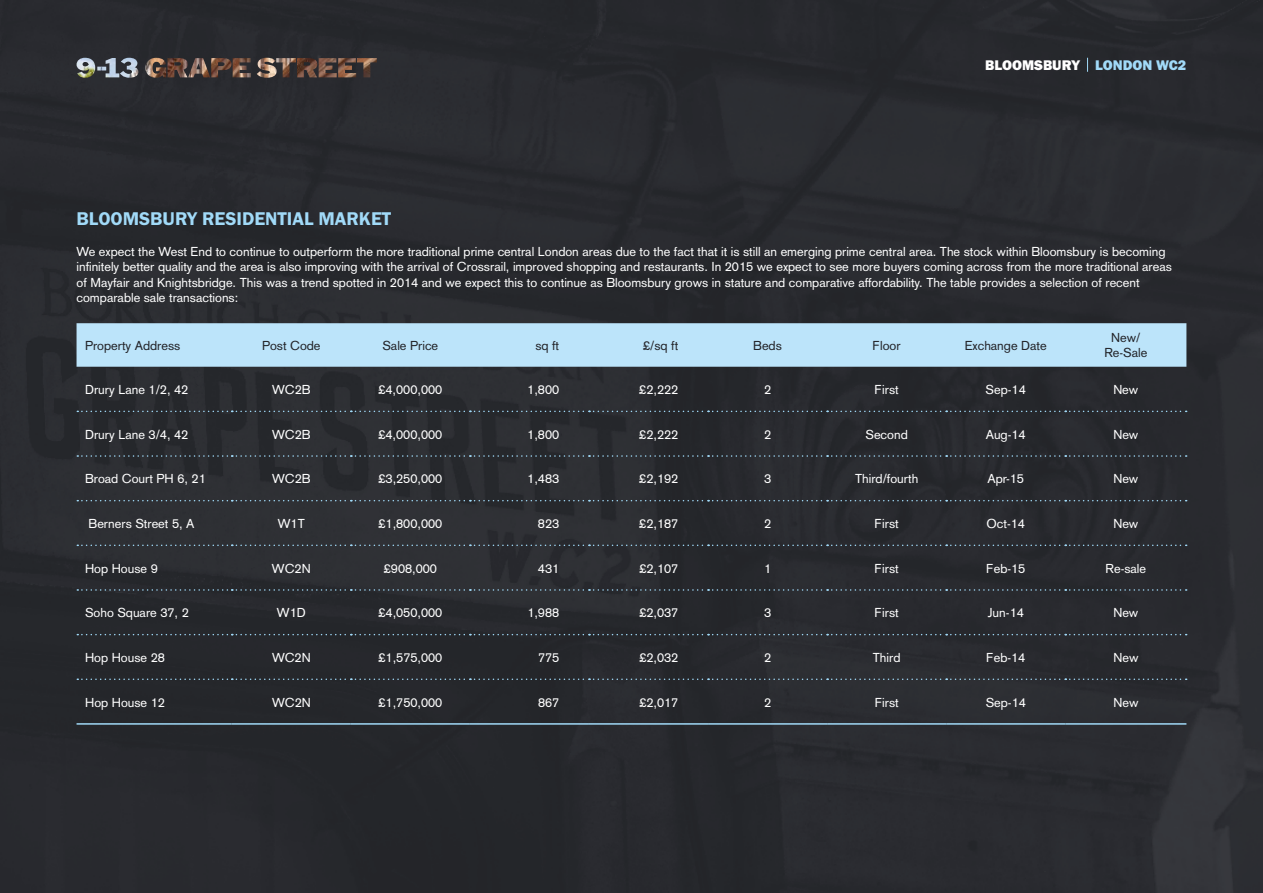
<style>
.page{position:relative;width:1263px;height:893px;background:#292a2f}
.page>*{position:absolute;margin:0;border:0;box-sizing:border-box;transform-origin:0 0}
.t1{font:600 19.05px "Franklin Got T";color:#a1daf8}
.t2{font:14.4px "Franklin Got T Heav";color:#fff}
.t3{font:12.75px/15.3px "Akzidenz Grotesk";color:#fff}
.t4{font:12.75px/15.3px "Akzidenz Grotesk";color:#232429;text-align:center}
.s1{color:#a1daf8}
</style>
<div class="page">
<img style="left:77px;top:58px;width:300px;height:20px">
<svg style="left:1087px;top:58px;width:1px;height:14px"></svg>
<div style="left:77px;top:323px;width:1109px;height:44px;background:#bce4fa"></div>
<hr style="left:77px;top:723px;width:155px;height:2px;background:#a1daf8">
<hr style="left:232px;top:723px;width:119px;height:2px;background:#a1daf8">
<hr style="left:351px;top:723px;width:119px;height:2px;background:#a1daf8">
<hr style="left:470px;top:723px;width:119px;height:2px;background:#a1daf8">
<hr style="left:589px;top:723px;width:119px;height:2px;background:#a1daf8">
<hr style="left:708px;top:723px;width:119px;height:2px;background:#a1daf8">
<hr style="left:827px;top:723px;width:119px;height:2px;background:#a1daf8">
<hr style="left:946px;top:723px;width:119px;height:2px;background:#a1daf8">
<hr style="left:1065px;top:723px;width:121px;height:2px;background:#a1daf8">
<svg style="left:77px;top:411px;width:1110px;height:1px"></svg>
<svg style="left:77px;top:455px;width:1110px;height:2px;background:#3f4b54"></svg>
<svg style="left:77px;top:500px;width:1110px;height:1px"></svg>
<svg style="left:77px;top:545px;width:1110px;height:1px"></svg>
<svg style="left:77px;top:589px;width:1110px;height:2px;background:#3f4b54"></svg>
<svg style="left:77px;top:634px;width:1110px;height:1px"></svg>
<svg style="left:77px;top:678px;width:1110px;height:2px;background:#3e4a53"></svg>
<p class="t2" style="left:985px;top:57px;width:203px">BLOOMSBURY <span class="s1">LONDON WC2</span></p>
<h1 class="t1" style="left:77px;top:208px;width:316px">BLOOMSBURY RESIDENTIAL MARKET</h1>
<p class="t3" style="left:77px;top:244px;width:1097px">We expect the West End to continue to outperform the more traditional prime central London areas due to the fact that it is still an emerging prime central area. The stock within Bloomsbury is becoming infinitely better quality and the area is also improving with the arrival of Crossrail, improved shopping and restaurants. In 2015 we expect to see more buyers coming across from the more traditional areas of Mayfair and Knightsbridge. This was a trend spotted in 2014 and we expect this to continue as Bloomsbury grows in stature and comparative affordability. The table provides a selection of recent comparable sale transactions:</p>
<p class="t4" style="left:85px;top:338px;width:97px">Property Address</p>
<p class="t4" style="left:262px;top:338px;width:60px">Post Code</p>
<p class="t4" style="left:382px;top:338px;width:57px">Sale Price</p>
<p class="t4" style="left:535px;top:338px;width:25px">sq ft</p>
<p class="t4" style="left:643px;top:338px;width:37px">£/sq ft</p>
<p class="t4" style="left:753px;top:338px;width:30px">Beds</p>
<p class="t4" style="left:873px;top:338px;width:30px">Floor</p>
<p class="t4" style="left:965px;top:338px;width:83px">Exchange Date</p>
<p class="t4" style="left:1104px;top:330px;width:44px">New/<br>Re-Sale</p>
<p class="t3" style="left:85px;top:382px;width:105px">Drury Lane 1/2, 42</p>
<p class="t3" style="left:272px;top:382px;width:40px">WC2B</p>
<p class="t3" style="left:378px;top:382px;width:65px">£4,000,000</p>
<p class="t3" style="left:527px;top:382px;width:33px">1,800</p>
<p class="t3" style="left:639px;top:382px;width:40px">£2,222</p>
<p class="t3" style="left:764px;top:382px;width:9px">2</p>
<p class="t3" style="left:875px;top:382px;width:26px">First</p>
<p class="t3" style="left:986px;top:382px;width:42px">Sep-14</p>
<p class="t3" style="left:1113px;top:382px;width:27px">New</p>
<p class="t3" style="left:85px;top:426px;width:105px">Drury Lane 3/4, 42</p>
<p class="t3" style="left:272px;top:426px;width:40px">WC2B</p>
<p class="t3" style="left:378px;top:426px;width:65px">£4,000,000</p>
<p class="t3" style="left:527px;top:426px;width:33px">1,800</p>
<p class="t3" style="left:639px;top:426px;width:40px">£2,222</p>
<p class="t3" style="left:764px;top:426px;width:9px">2</p>
<p class="t3" style="left:865px;top:426px;width:44px">Second</p>
<p class="t3" style="left:986px;top:426px;width:41px">Aug-14</p>
<p class="t3" style="left:1113px;top:426px;width:27px">New</p>
<p class="t3" style="left:85px;top:471px;width:122px">Broad Court PH 6, 21</p>
<p class="t3" style="left:272px;top:471px;width:40px">WC2B</p>
<p class="t3" style="left:378px;top:471px;width:65px">£3,250,000</p>
<p class="t3" style="left:527px;top:471px;width:33px">1,483</p>
<p class="t3" style="left:639px;top:471px;width:40px">£2,192</p>
<p class="t3" style="left:764px;top:471px;width:9px">3</p>
<p class="t3" style="left:855px;top:471px;width:65px">Third/fourth</p>
<p class="t3" style="left:987px;top:471px;width:38px">Apr-15</p>
<p class="t3" style="left:1113px;top:471px;width:27px">New</p>
<p class="t3" style="left:89px;top:516px;width:107px">Berners Street 5, A</p>
<p class="t3" style="left:278px;top:516px;width:28px">W1T</p>
<p class="t3" style="left:378px;top:516px;width:65px">£1,800,000</p>
<p class="t3" style="left:538px;top:516px;width:23px">823</p>
<p class="t3" style="left:639px;top:516px;width:40px">£2,187</p>
<p class="t3" style="left:764px;top:516px;width:9px">2</p>
<p class="t3" style="left:875px;top:516px;width:26px">First</p>
<p class="t3" style="left:986px;top:516px;width:40px">Oct-14</p>
<p class="t3" style="left:1113px;top:516px;width:27px">New</p>
<p class="t3" style="left:85px;top:560px;width:74px">Hop House 9</p>
<p class="t3" style="left:272px;top:560px;width:40px">WC2N</p>
<p class="t3" style="left:384px;top:560px;width:55px">£908,000</p>
<p class="t3" style="left:538px;top:560px;width:23px">431</p>
<p class="t3" style="left:639px;top:560px;width:40px">£2,107</p>
<p class="t3" style="left:764px;top:560px;width:9px">1</p>
<p class="t3" style="left:875px;top:560px;width:26px">First</p>
<p class="t3" style="left:986px;top:560px;width:41px">Feb-15</p>
<p class="t3" style="left:1105px;top:560px;width:42px">Re-sale</p>
<p class="t3" style="left:85px;top:605px;width:105px">Soho Square 37, 2</p>
<p class="t3" style="left:277px;top:605px;width:30px">W1D</p>
<p class="t3" style="left:378px;top:605px;width:65px">£4,050,000</p>
<p class="t3" style="left:527px;top:605px;width:33px">1,988</p>
<p class="t3" style="left:639px;top:605px;width:40px">£2,037</p>
<p class="t3" style="left:764px;top:605px;width:9px">3</p>
<p class="t3" style="left:875px;top:605px;width:26px">First</p>
<p class="t3" style="left:988px;top:605px;width:38px">Jun-14</p>
<p class="t3" style="left:1113px;top:605px;width:27px">New</p>
<p class="t3" style="left:85px;top:650px;width:81px">Hop House 28</p>
<p class="t3" style="left:272px;top:650px;width:40px">WC2N</p>
<p class="t3" style="left:378px;top:650px;width:65px">£1,575,000</p>
<p class="t3" style="left:538px;top:650px;width:23px">775</p>
<p class="t3" style="left:639px;top:650px;width:40px">£2,032</p>
<p class="t3" style="left:764px;top:650px;width:9px">2</p>
<p class="t3" style="left:873px;top:650px;width:29px">Third</p>
<p class="t3" style="left:986px;top:650px;width:41px">Feb-14</p>
<p class="t3" style="left:1113px;top:650px;width:27px">New</p>
<p class="t3" style="left:85px;top:694px;width:81px">Hop House 12</p>
<p class="t3" style="left:272px;top:694px;width:40px">WC2N</p>
<p class="t3" style="left:378px;top:694px;width:65px">£1,750,000</p>
<p class="t3" style="left:538px;top:694px;width:23px">867</p>
<p class="t3" style="left:639px;top:694px;width:40px">£2,017</p>
<p class="t3" style="left:764px;top:694px;width:9px">2</p>
<p class="t3" style="left:875px;top:694px;width:26px">First</p>
<p class="t3" style="left:986px;top:694px;width:42px">Sep-14</p>
<p class="t3" style="left:1113px;top:694px;width:27px">New</p>
</div>
